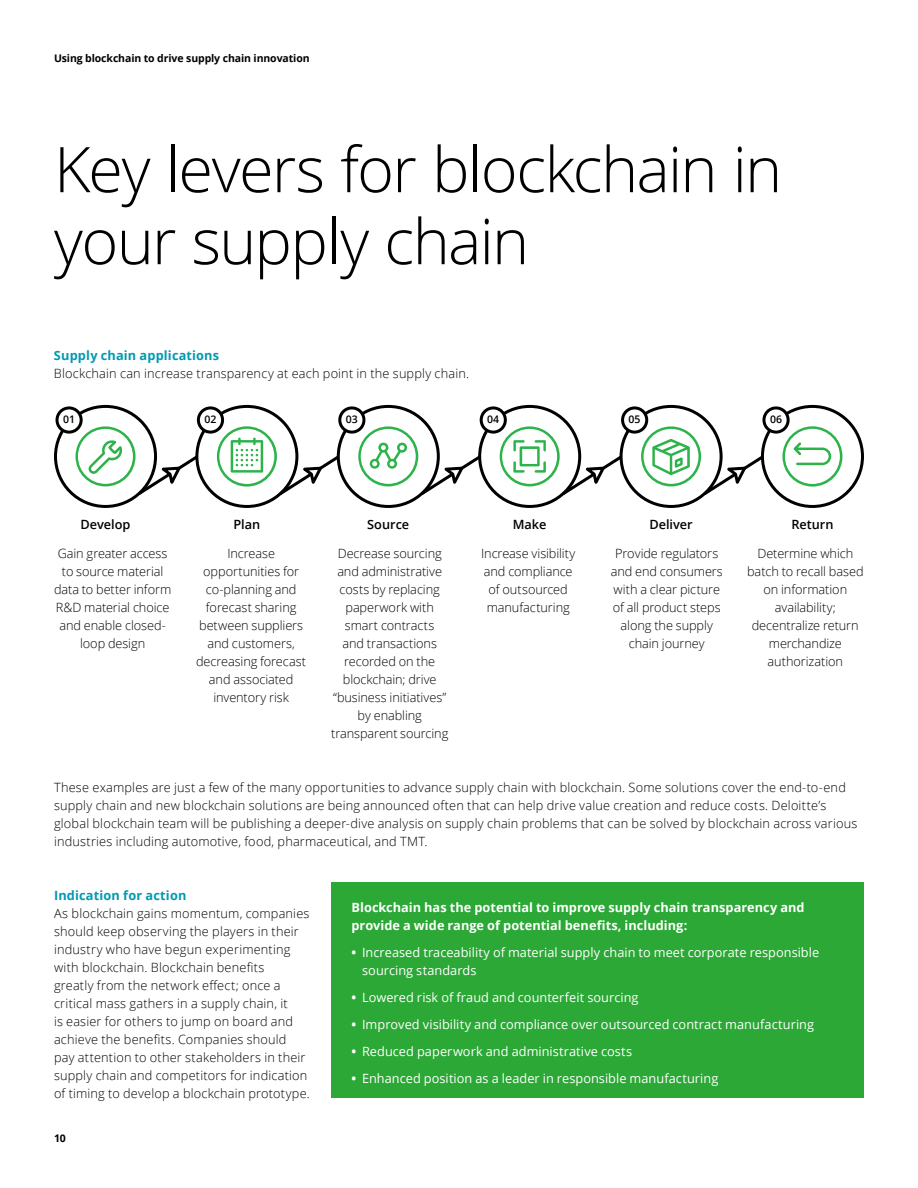
<style>
.page{position:relative;width:918px;height:1188px;background:#fff}
.page>*{position:absolute;margin:0;border:0;box-sizing:border-box;transform-origin:0 0}
.t1{font:300 63px/72px "Open Sans";letter-spacing:-.025em;color:#000}
.t2{font:300 12.75px/18px "Open Sans";letter-spacing:.01em;color:#000;text-align:center}
.t3{font:12.75px/18px "Open Sans";letter-spacing:.005em;color:#fff}
.t4{font:300 12.75px/18px "Open Sans";letter-spacing:-.01em;color:#000;text-align:center}
.t5{font:700 12.75px/18px "Open Sans";color:#fff}
.t6{font:700 12.75px "Open Sans";letter-spacing:.01em;color:#0099b3}
.t7{font:600 12.75px "Open Sans";color:#000}
.t8{font:700 10.5px "Open Sans";letter-spacing:-.01em;color:#000}
.t9{font:600 10.5px "Open Sans";color:#000}
.s1{font-weight:700}
</style>
<div class="page">
<svg style="left:54px;top:405px;width:810px;height:103px"></svg>
<div style="left:331px;top:882px;width:533px;height:216px;background:#2ba835"></div>
<p class="t8" style="left:54px;top:51px;width:257px">Using blockchain to drive supply chain innovation</p>
<h1 class="t1" style="left:54px;top:132px;width:730px">Key levers for blockchain in your supply chain</h1>
<p class="t6" style="left:54px;top:347px;width:167px">Supply chain applications</p>
<p class="t2" style="left:54px;top:364px;width:417px">Blockchain can increase transparency at each point in the supply chain.</p>
<p class="t9" style="left:63px;top:412px;width:13px">01</p>
<p class="t9" style="left:204px;top:412px;width:13px">02</p>
<p class="t9" style="left:346px;top:412px;width:13px">03</p>
<p class="t9" style="left:487px;top:412px;width:13px">04</p>
<p class="t9" style="left:629px;top:412px;width:13px">05</p>
<p class="t9" style="left:770px;top:412px;width:13px">06</p>
<p class="t7" style="left:80px;top:516px;width:52px">Develop</p>
<p class="t7" style="left:233px;top:516px;width:28px">Plan</p>
<p class="t7" style="left:367px;top:516px;width:44px">Source</p>
<p class="t7" style="left:513px;top:516px;width:35px">Make</p>
<p class="t7" style="left:649px;top:516px;width:45px">Deliver</p>
<p class="t7" style="left:791px;top:516px;width:44px">Return</p>
<p class="t4" style="left:54px;top:544px;width:119px">Gain greater access to source material data to better inform<br>R&amp;D material choice and enable closed&shy;loop design</p>
<p class="t2" style="left:196px;top:544px;width:112px">Increase opportunities for co-planning and forecast sharing between suppliers and customers, decreasing forecast and associated inventory risk</p>
<p class="t2" style="left:331px;top:544px;width:119px">Decrease sourcing and administrative costs by replacing paperwork with smart contracts<br>and transactions recorded on the blockchain; drive “business initiatives” by enabling transparent sourcing</p>
<p class="t4" style="left:481px;top:544px;width:96px">Increase visibility and compliance of outsourced manufacturing</p>
<p class="t2" style="left:611px;top:544px;width:114px">Provide regulators and end consumers with a clear picture of all product steps along the supply chain journey</p>
<p class="t2" style="left:747px;top:544px;width:118px">Determine which batch to recall based on information availability; decentralize return merchandize authorization</p>
<p class="t2" style="left:54px;top:778px;width:805px;text-align:left">These examples are just a few of the many opportunities to advance supply chain with blockchain. Some solutions cover the end-to-end supply chain and new blockchain solutions are being announced often that can help drive value creation and reduce costs. Deloitte’s global blockchain team will be publishing a deeper-dive analysis on supply chain problems that can be solved by blockchain across various industries including automotive, food, pharmaceutical, and TMT.</p>
<p class="t6" style="left:54px;top:886px;width:134px">Indication for action</p>
<p class="t2" style="left:54px;top:904px;width:257px;text-align:left">As blockchain gains momentum, companies should keep observing the players in their industry who have begun experimenting with blockchain. Blockchain benefits<br>greatly from the network effect; once a critical mass gathers in a supply chain, it<br>is easier for others to jump on board and achieve the benefits. Companies should pay attention to other stakeholders in their supply chain and competitors for indication of timing to develop a blockchain prototype.</p>
<p class="t8" style="left:54px;top:1131px;width:13px">10</p>
<p class="t5" style="left:351px;top:898px;width:455px">Blockchain has the potential to improve supply chain transparency and provide a wide range of potential benefits, including:</p>
<p class="t3" style="left:362px;top:943px;width:459px;text-indent:-11px"><span class="s1">•</span> Increased traceability of material supply chain to meet corporate responsible sourcing standards</p>
<p class="t3" style="left:351px;top:988px;width:289px"><span class="s1">•</span> Lowered risk of fraud and counterfeit sourcing</p>
<p class="t3" style="left:351px;top:1015px;width:464px"><span class="s1">•</span> Improved visibility and compliance over outsourced contract manufacturing</p>
<p class="t3" style="left:351px;top:1042px;width:282px"><span class="s1">•</span> Reduced paperwork and administrative costs</p>
<p class="t3" style="left:351px;top:1069px;width:368px"><span class="s1">•</span> Enhanced position as a leader in responsible manufacturing</p>
</div>
